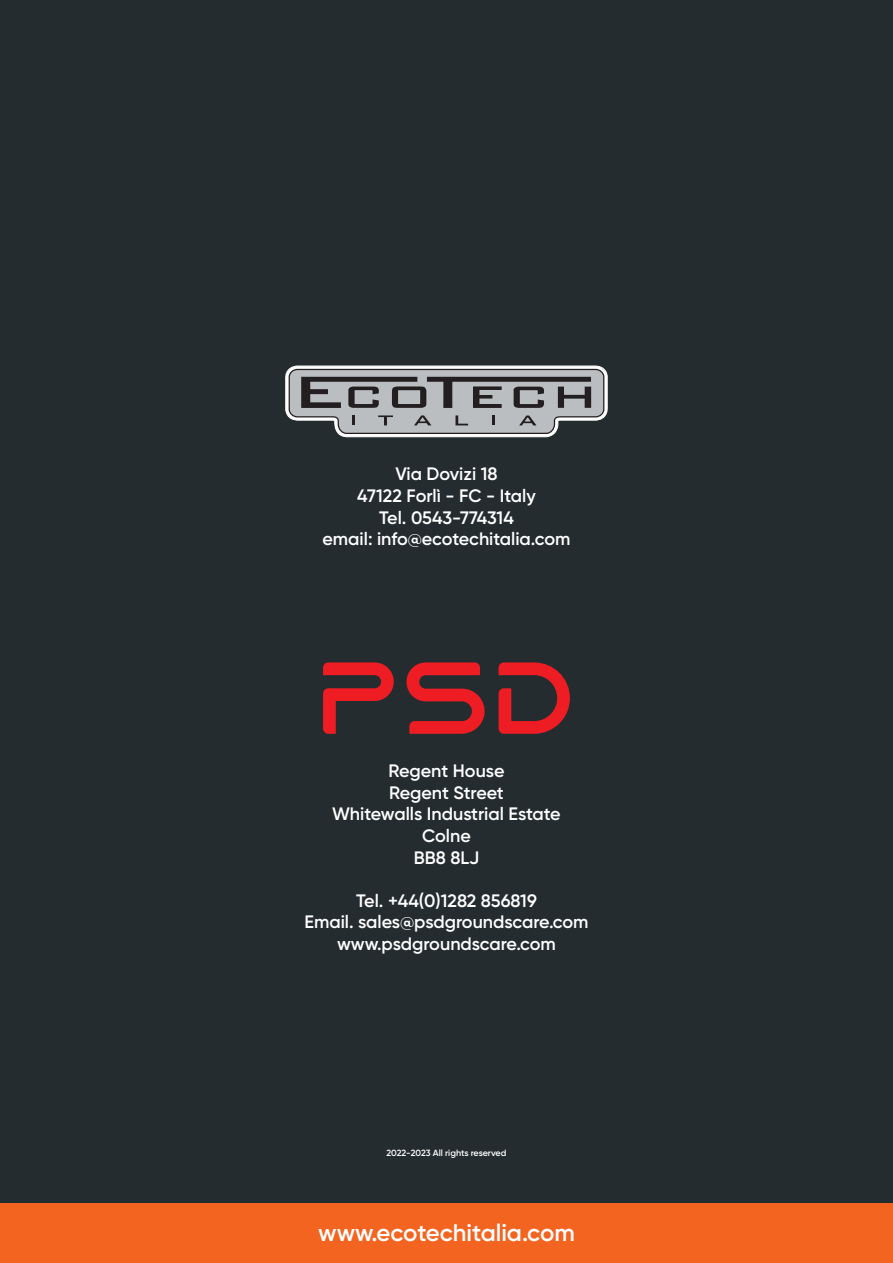
<style>
.page{position:relative;width:893px;height:1263px;background:#252c2f}
.page>*{position:absolute;margin:0;border:0;box-sizing:border-box;transform-origin:0 0}
.t1{font:600 24px "Gilroy";color:#fff}
.t2{font:600 18px "Gilroy";color:#fff}
.t3{font:600 9px "Gilroy";letter-spacing:-.005em;color:#fff}
</style>
<div class="page">
<svg style="left:285px;top:365px;width:323px;height:73px"></svg>
<svg style="left:323px;top:662px;width:247px;height:72px"></svg>
<div style="left:0;top:1203px;width:893px;height:60px;background:#f36421"></div>
<p class="t2" style="left:395px;top:463px;width:104px">Via Dovizi 18</p>
<p class="t2" style="left:357px;top:485px;width:180px">47122 Forlì - FC - Italy</p>
<p class="t2" style="left:379px;top:506px;width:136px">Tel. 0543-774314</p>
<p class="t2" style="left:322px;top:528px;width:249px">email: info@ecotechitalia.com</p>
<p class="t2" style="left:388px;top:760px;width:118px">Regent House</p>
<p class="t2" style="left:389px;top:781px;width:116px">Regent Street</p>
<p class="t2" style="left:332px;top:803px;width:230px">Whitewalls Industrial Estate</p>
<p class="t2" style="left:422px;top:824px;width:50px">Colne</p>
<p class="t2" style="left:414px;top:846px;width:67px">BB8 8LJ</p>
<p class="t2" style="left:356px;top:889px;width:182px">Tel. +44(0)1282 856819</p>
<p class="t2" style="left:304px;top:911px;width:286px">Email. sales@psdgroundscare.com</p>
<p class="t2" style="left:337px;top:932px;width:220px">www.psdgroundscare.com</p>
<p class="t3" style="left:386px;top:1147px;width:121px">2022-2023 All rights reserved</p>
<p class="t1" style="left:318px;top:1217px;width:258px">www.ecotechitalia.com</p>
</div>
